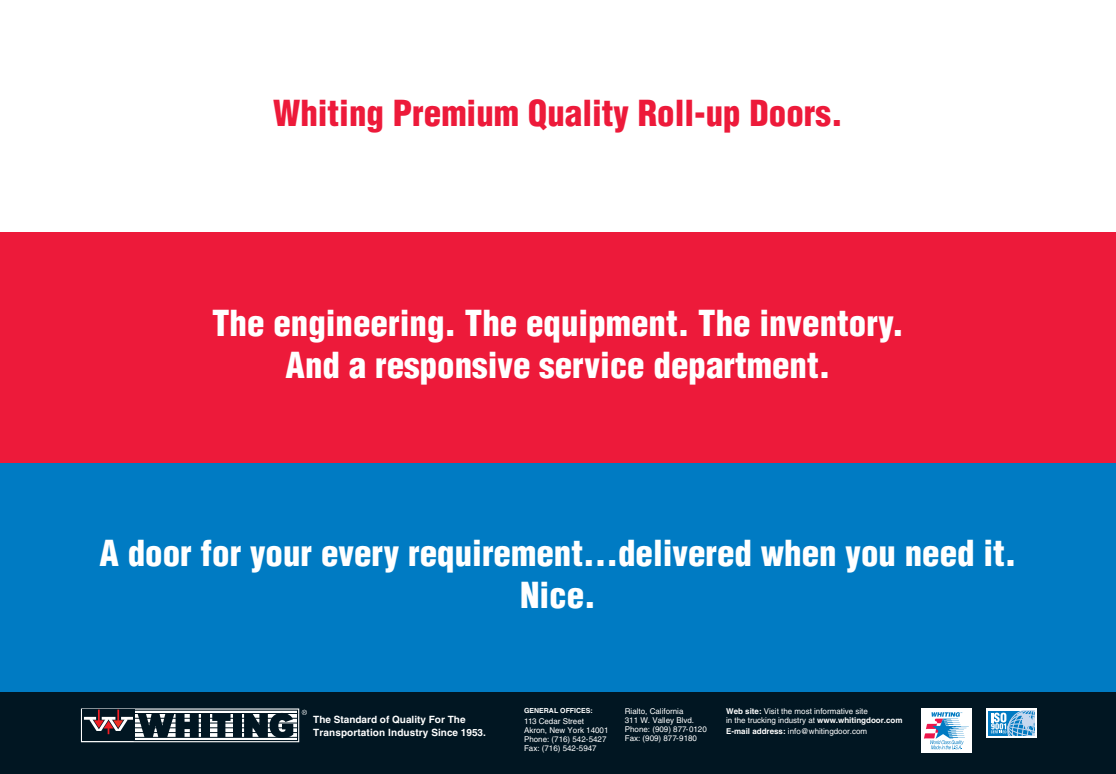
<style>
.page{position:relative;width:1116px;height:774px;background:#fff}
.page>*{position:absolute;margin:0;border:0;box-sizing:border-box;transform-origin:0 0}
.t1{font:900 condensed 35px/42.2px "Helvetica";color:#fff;text-align:center}
.t2{font:900 condensed 35px "Helvetica";color:#ed1a3a}
.t3{font:700 10px/13px "Helvetica LT Std";color:#fff}
.t4{font:8px/9px "Helvetica LT Std";color:#fff}
.t5{font:700 7px "Helvetica LT Std";color:#fff}
.s1{font-weight:700}
</style>
<div class="page">
<div style="left:0;top:462px;width:1116px;height:231px;background:#007bc3"></div>
<div style="left:0;top:693px;width:1116px;height:81px;background:#011622"></div>
<svg style="left:986px;top:708px;width:51px;height:30px"></svg>
<div style="left:989px;top:711px;width:46px;height:24px;background:#007ac2"></div>
<svg style="left:991px;top:711px;width:44px;height:24px"></svg>
<div style="left:921px;top:708px;width:51px;height:45px;background:#fff"></div>
<svg style="left:924px;top:712px;width:45px;height:38px"></svg>
<svg style="left:81px;top:708px;width:226px;height:34px"></svg>
<div style="left:0;top:232px;width:1116px;height:231px;background:#ed1a3a"></div>
<h1 class="t2" style="left:273px;top:93px;width:571px">Whiting Premium Quality Roll-up Doors.</h1>
<h1 class="t1" style="left:212px;top:303px;width:693px">The engineering. The equipment. The inventory.<br>And a responsive service department.</h1>
<h1 class="t1" style="left:99px;top:533px;width:919px">A door for your every requirement...delivered when you need it.<br>Nice.</h1>
<p class="t3" style="left:313px;top:714px;width:174px">The Standard of Quality For The<br>Transportation Industry Since 1953.</p>
<p class="t5" style="left:524px;top:708px;width:70px">GENERAL OFFICES:</p>
<p class="t4" style="left:524px;top:718px;width:86px">113 Cedar Street<br>Akron, New York 14001<br>Phone: (716) 542-5427<br>Fax: (716) 542-5947</p>
<p class="t4" style="left:625px;top:708px;width:84px">Rialto, California<br>311 W. Valley Blvd.<br>Phone: (909) 877-0120<br>Fax: (909) 877-9180</p>
<p class="t4" style="left:726px;top:708px;width:178px"><span class="s1">Web site:</span> Visit the most informative site<br>in the trucking industry at <span class="s1">www.whitingdoor.com</span></p>
<p class="t4" style="left:726px;top:728px;width:143px"><span class="s1">E-mail address:</span> info@whitingdoor.com</p>
</div>
